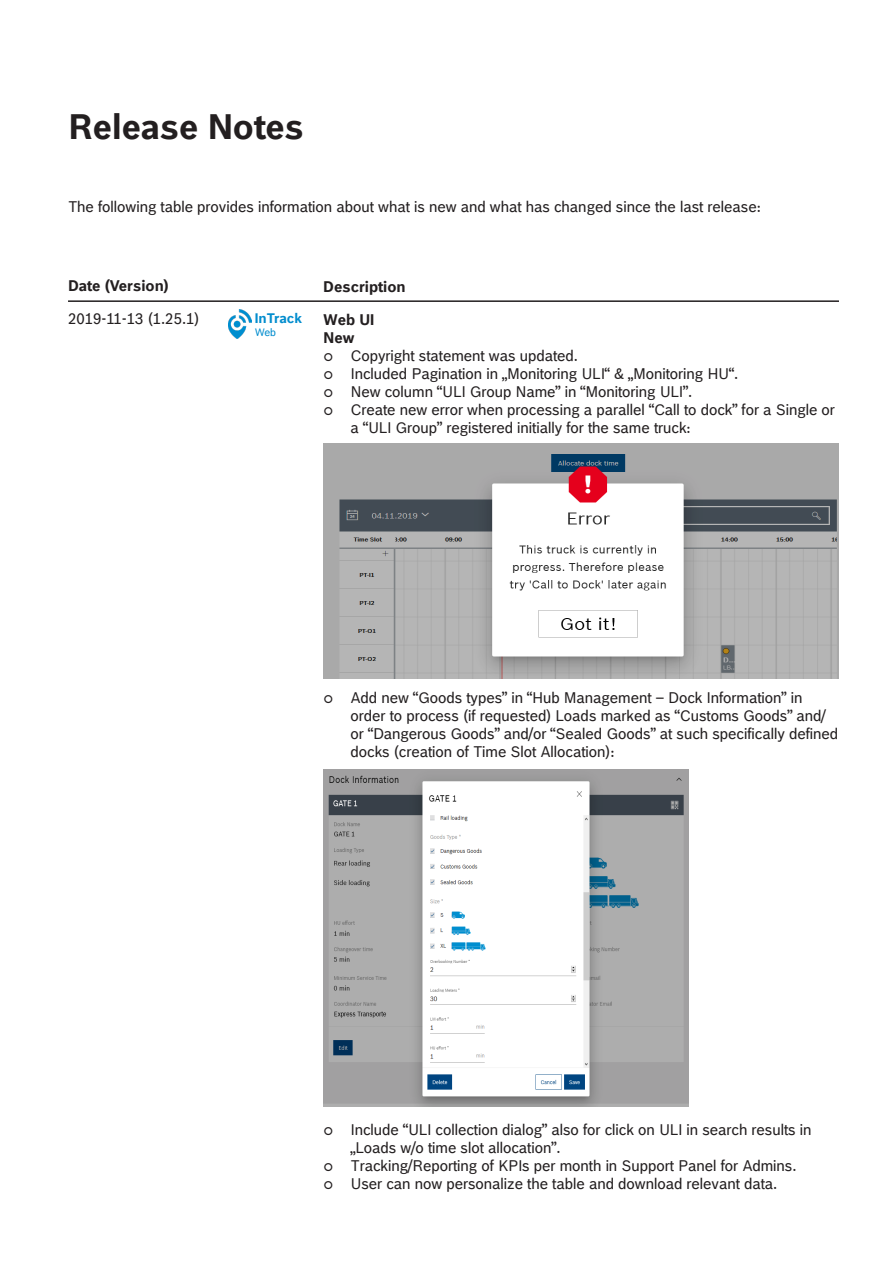
<style>
.page{position:relative;width:893px;height:1263px;background:#fff}
.page>*{position:absolute;margin:0;border:0;box-sizing:border-box;transform-origin:0 0}
.t1{font:700 34.5px "Bosch Office Sans";color:#231f20}
.t2{font:15px/18px "Bosch Office Sans";color:#231f20}
.t3{font:700 15px "Bosch Office Sans";color:#231f20}
.t4{font:700 13.5px "Bosch Office Sans";color:#038dce}
.t5{font:10.5px "Bosch Office Sans";color:#038dce}
</style>
<div class="page">
<hr style="left:68px;top:300px;width:771px;height:2px;background:#231f20">
<img style="left:324px;top:770px;width:365px;height:337px">
<img style="left:324px;top:443px;width:515px;height:236px">
<img style="left:229px;top:310px;width:23px;height:28px">
<p class="t1" style="left:68px;top:99px;width:237px">Release Notes</p>
<p class="t2" style="left:68px;top:197px;width:694px">The following table provides information about what is new and what has changed since the last release:</p>
<p class="t3" style="left:68px;top:273px;width:102px">Date (Version)</p>
<p class="t3" style="left:323px;top:274px;width:84px">Description</p>
<p class="t2" style="left:68px;top:309px;width:133px">2019-11-13 (1.25.1)</p>
<p class="t3" style="left:324px;top:307px;width:52px">Web UI</p>
<p class="t3" style="left:324px;top:325px;width:32px">New</p>
<p class="t2" style="left:324px;top:345px;width:256px">○ Copyright statement was updated.</p>
<p class="t2" style="left:324px;top:363px;width:416px">○ Included Pagination in „Monitoring ULI“ &amp; „Monitoring HU“.</p>
<p class="t2" style="left:324px;top:381px;width:370px">○ New column “ULI Group Name” in “Monitoring ULI”.</p>
<p class="t2" style="left:351px;top:399px;width:486px;text-indent:-27px">○ Create new error when processing a parallel “Call to dock” for a Single or a “ULI Group” registered initially for the same truck:</p>
<p class="t4" style="left:255px;top:307px;width:49px">InTrack</p>
<p class="t5" style="left:255px;top:324px;width:23px">Web</p>
<p class="t2" style="left:351px;top:687px;width:489px;text-indent:-27px">○ Add new “Goods types” in “Hub Management – Dock Information” in order to process (if requested) Loads marked as “Customs Goods” and/ or “Dangerous Goods” and/or “Sealed Goods” at such specifically defined docks (creation of Time Slot Allocation):</p>
<p class="t2" style="left:351px;top:1119px;width:462px;text-indent:-27px">○ Include “ULI collection dialog” also for click on ULI in search results in „Loads w/o time slot allocation”.</p>
<p class="t2" style="left:324px;top:1155px;width:475px">○ Tracking/Reporting of KPIs per month in Support Panel for Admins.</p>
<p class="t2" style="left:324px;top:1173px;width:455px">○ User can now personalize the table and download relevant data.</p>
</div>
